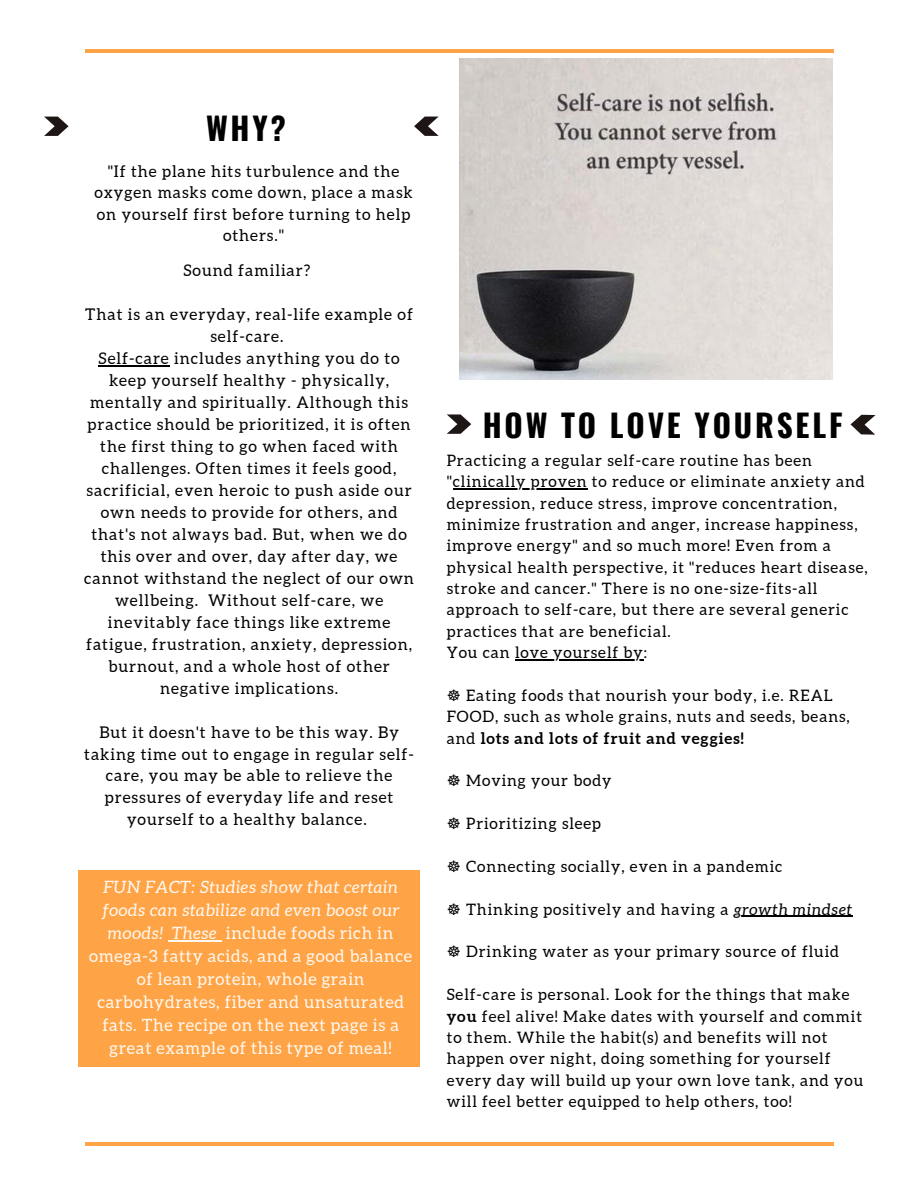
<style>
.page{position:relative;width:918px;height:1188px;background:#fff}
.page>*{position:absolute;margin:0;border:0;box-sizing:border-box;transform-origin:0 0}
.t1{font:700 31.35px "Oswald";letter-spacing:.09em;color:#000}
.t2{font:16.95px/23px "Aleo";letter-spacing:.04em;color:#fff;text-align:center}
.t3{font:16.05px/21.9px "Aleo";letter-spacing:.06em;color:#000;text-align:center}
.t4{font:15.75px/21.3px "Aleo";letter-spacing:.06em;color:#000}
.s1{font-style:italic}
.s2{font-family:"DejaVu Sans"}
.s3{font-weight:700}
</style>
<div class="page">
<div style="left:78px;top:870px;width:342px;height:197px;background:#ffa446"></div>
<img style="left:459px;top:59px;width:373px;height:320px">
<hr style="left:85px;top:49px;width:748px;height:3px;background:#ffa446">
<hr style="left:85px;top:1143px;width:748px;height:3px;background:#ffa446">
<svg style="left:414px;top:117px;width:25px;height:19px"></svg>
<hr style="left:99px;top:365px;width:71px;height:1px;background:#000">
<hr style="left:172px;top:941px;width:45px;height:1px;background:#fff">
<svg style="left:447px;top:414px;width:24px;height:20px"></svg>
<svg style="left:44px;top:117px;width:25px;height:19px"></svg>
<svg style="left:850px;top:415px;width:26px;height:20px"></svg>
<hr style="left:453px;top:488px;width:134px;height:1px;background:#000">
<hr style="left:515px;top:659px;width:129px;height:1px;background:#000">
<hr style="left:734px;top:916px;width:119px;height:1px;background:#000">
<p class="t1" style="left:206px;top:103px;width:81px">WHY?</p>
<p class="t3" style="left:94px;top:160px;width:320px;line-height:21.3px">"If the plane hits turbulence and the oxygen masks come down, place a mask on yourself first before turning to help others."</p>
<p class="t3" style="left:184px;top:259px;width:128px">Sound familiar?</p>
<p class="t3" style="left:85px;top:303px;width:329px">That is an everyday, real-life example of self-care.</p>
<p class="t3" style="left:84px;top:347px;width:331px">Self-care includes anything you do to keep yourself healthy - physically, mentally and spiritually. Although this practice should be prioritized, it is often the first thing to go when faced with challenges. Often times it feels good, sacrificial, even heroic to push aside our own needs to provide for others, and that's not always bad. But, when we do this over and over, day after day, we cannot withstand the neglect of our own wellbeing. Without self-care, we inevitably face things like extreme fatigue, frustration, anxiety, depression, burnout, and a whole host of other negative implications.</p>
<p class="t3" style="left:84px;top:721px;width:331px">But it doesn't have to be this way. By taking time out to engage in regular self&shy;care, you may be able to relieve the pressures of everyday life and reset yourself to a healthy balance.</p>
<p class="t2" style="left:89px;top:876px;width:325px"><span class="s1">FUN FACT: Studies show that certain foods can stabilize and even boost our moods! These</span> include foods rich in omega-3 fatty acids, and a good balance of lean protein, whole grain carbohydrates, fiber and unsaturated fats. The recipe on the next page is a great example of this type of meal!</p>
<p class="t1" style="left:483px;top:401px;width:361px">HOW TO LOVE YOURSELF</p>
<p class="t4" style="left:447px;top:449px;width:422px">Practicing a regular self-care routine has been "clinically proven to reduce or eliminate anxiety and depression, reduce stress, improve concentration, minimize frustration and anger, increase happiness, improve energy" and so much more! Even from a physical health perspective, it "reduces heart disease, stroke and cancer." There is no one-size-fits-all approach to self-care, but there are several generic practices that are beneficial.</p>
<p class="t4" style="left:447px;top:642px;width:202px">You can love yourself by:</p>
<p class="t4" style="left:447px;top:685px;width:405px"><span class="s2">☸</span> Eating foods that nourish your body, i.e. REAL<br>FOOD, such as whole grains, nuts and seeds, beans, and <span class="s3">lots and lots of fruit and veggies!</span></p>
<p class="t4" style="left:447px;top:770px;width:166px"><span class="s2">☸</span> Moving your body</p>
<p class="t4" style="left:447px;top:813px;width:156px"><span class="s2">☸</span> Prioritizing sleep</p>
<p class="t4" style="left:447px;top:856px;width:337px"><span class="s2">☸</span> Connecting socially, even in a pandemic</p>
<p class="t4" style="left:447px;top:898px;width:407px"><span class="s2">☸</span> Thinking positively and having a <span class="s1">growth mindset</span></p>
<p class="t4" style="left:447px;top:941px;width:394px"><span class="s2">☸</span> Drinking water as your primary source of fluid</p>
<p class="t4" style="left:447px;top:984px;width:418px">Self-care is personal. Look for the things that make <span class="s3">you</span> feel alive! Make dates with yourself and commit to them. While the habit(s) and benefits will not happen over night, doing something for yourself every day will build up your own love tank, and you will feel better equipped to help others, too!</p>
</div>
